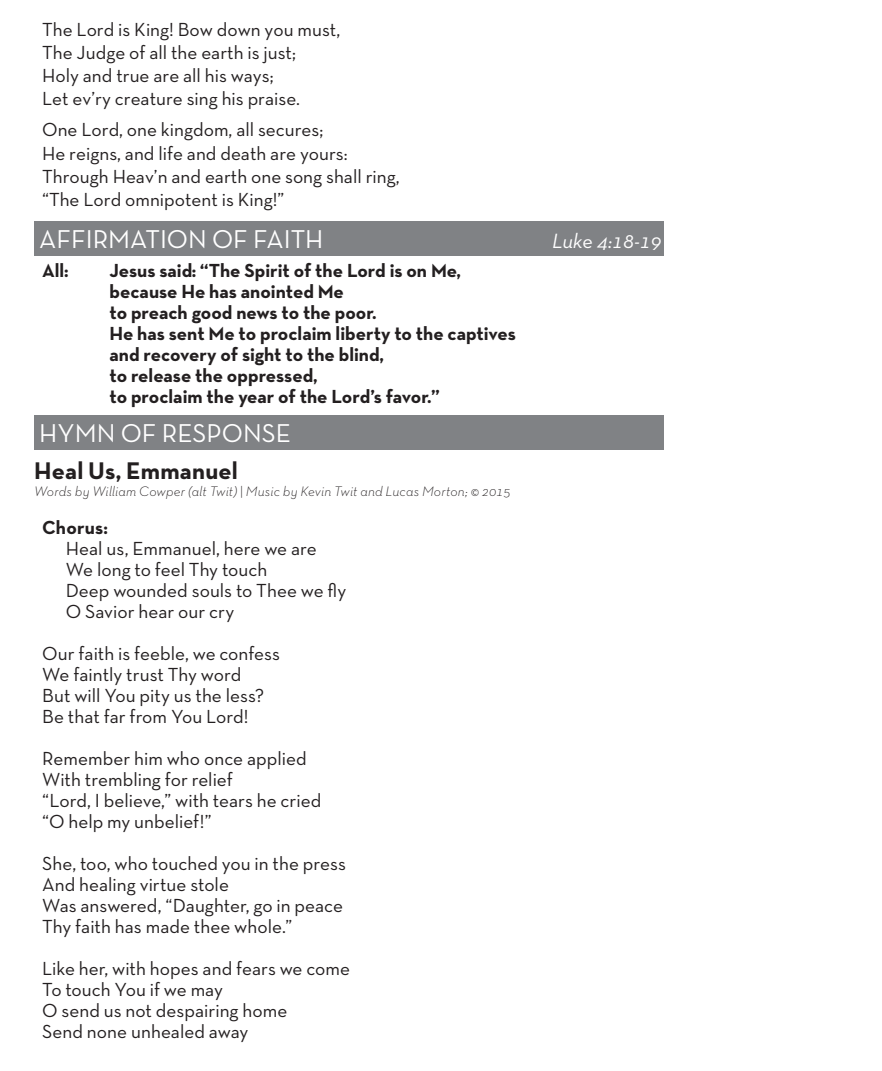
<style>
.page{position:relative;width:882px;height:1071px;background:#fff}
.page>*{position:absolute;margin:0;border:0;box-sizing:border-box;transform-origin:0 0}
.t1{font:26.25px "Neutra Text TF";color:#fff}
.MAIN_BOX_STYLE_1{font:700 24.5px "Neutra Text TF";letter-spacing:.01em;color:#231f20}
.t2{font:italic 21px "Neutra Text TF";color:#fff}
.MAIN_BOX_STYLE_1-2{font:19.25px "Neutra Text TF";color:#231f20}
.MAIN_BOX_STYLE_1-3{font:700 19.25px "Neutra Text TF";color:#231f20}
.MAIN_BOX_STYLE_1-4{font:italic 300 14px "Neutra Text TF";letter-spacing:.01em;color:#231f20}
.s1{font-style:normal}
</style>
<div class="page">
<div style="left:34px;top:221px;width:630px;height:35px;background:#808285"></div>
<div style="left:34px;top:415px;width:630px;height:35px;background:#808285"></div>
<p class="MAIN_BOX_STYLE_1-2" style="left:42px;top:18px;width:300px">The Lord is King! Bow down you must,</p>
<p class="MAIN_BOX_STYLE_1-2" style="left:42px;top:41px;width:255px">The Judge of all the earth is just;</p>
<p class="MAIN_BOX_STYLE_1-2" style="left:42px;top:64px;width:233px">Holy and true are all his ways;</p>
<p class="MAIN_BOX_STYLE_1-2" style="left:42px;top:87px;width:260px">Let ev’ry creature sing his praise.</p>
<p class="MAIN_BOX_STYLE_1-2" style="left:42px;top:118px;width:283px">One Lord, one kingdom, all secures;</p>
<p class="MAIN_BOX_STYLE_1-2" style="left:42px;top:141px;width:307px">He reigns, and life and death are yours:</p>
<p class="MAIN_BOX_STYLE_1-2" style="left:42px;top:164px;width:359px">Through Heav’n and earth one song shall ring,</p>
<p class="MAIN_BOX_STYLE_1-2" style="left:42px;top:188px;width:244px">“The Lord omnipotent is King!”</p>
<p class="t1" style="left:39px;top:223px;width:286px">AFFIRMATION OF FAITH</p>
<p class="t2" style="left:552px;top:228px;width:111px">Luke 4:18-19</p>
<p class="MAIN_BOX_STYLE_1-3" style="left:42px;top:258px;width:28px">All:</p>
<p class="MAIN_BOX_STYLE_1-3" style="left:110px;top:258px;width:353px">Jesus said: “The Spirit of the Lord is on Me,</p>
<p class="MAIN_BOX_STYLE_1-3" style="left:110px;top:279px;width:236px">because He has anointed Me</p>
<p class="MAIN_BOX_STYLE_1-3" style="left:110px;top:300px;width:268px">to preach good news to the poor.</p>
<p class="MAIN_BOX_STYLE_1-3" style="left:110px;top:321px;width:408px">He has sent Me to proclaim liberty to the captives</p>
<p class="MAIN_BOX_STYLE_1-3" style="left:110px;top:342px;width:276px">and recovery of sight to the blind,</p>
<p class="MAIN_BOX_STYLE_1-3" style="left:110px;top:363px;width:209px">to release the oppressed,</p>
<p class="MAIN_BOX_STYLE_1-3" style="left:110px;top:384px;width:332px">to proclaim the year of the Lord’s favor.”</p>
<p class="t1" style="left:39px;top:417px;width:253px">HYMN OF RESPONSE</p>
<p class="MAIN_BOX_STYLE_1" style="left:34px;top:455px;width:205px">Heal Us, Emmanuel</p>
<p class="MAIN_BOX_STYLE_1-4" style="left:34px;top:482px;width:478px">Words by William Cowper (alt Twit) <span class="s1">|</span> Music by Kevin Twit and Lucas Morton; © 2015</p>
<p class="MAIN_BOX_STYLE_1-3" style="left:42px;top:515px;width:67px">Chorus:</p>
<p class="MAIN_BOX_STYLE_1-2" style="left:66px;top:536px;width:252px">Heal us, Emmanuel, here we are</p>
<p class="MAIN_BOX_STYLE_1-2" style="left:66px;top:557px;width:203px">We long to feel Thy touch</p>
<p class="MAIN_BOX_STYLE_1-2" style="left:66px;top:578px;width:282px">Deep wounded souls to Thee we fly</p>
<p class="MAIN_BOX_STYLE_1-2" style="left:66px;top:599px;width:170px">O Savior hear our cry</p>
<p class="MAIN_BOX_STYLE_1-2" style="left:42px;top:641px;width:240px">Our faith is feeble, we confess</p>
<p class="MAIN_BOX_STYLE_1-2" style="left:42px;top:662px;width:201px">We faintly trust Thy word</p>
<p class="MAIN_BOX_STYLE_1-2" style="left:42px;top:683px;width:224px">But will You pity us the less?</p>
<p class="MAIN_BOX_STYLE_1-2" style="left:42px;top:704px;width:208px">Be that far from You Lord!</p>
<p class="MAIN_BOX_STYLE_1-2" style="left:42px;top:746px;width:266px">Remember him who once applied</p>
<p class="MAIN_BOX_STYLE_1-2" style="left:42px;top:767px;width:192px">With trembling for relief</p>
<p class="MAIN_BOX_STYLE_1-2" style="left:42px;top:788px;width:281px">“Lord, I believe,” with tears he cried</p>
<p class="MAIN_BOX_STYLE_1-2" style="left:42px;top:809px;width:171px">“O help my unbelief!”</p>
<p class="MAIN_BOX_STYLE_1-2" style="left:42px;top:851px;width:305px">She, too, who touched you in the press</p>
<p class="MAIN_BOX_STYLE_1-2" style="left:42px;top:872px;width:188px">And healing virtue stole</p>
<p class="MAIN_BOX_STYLE_1-2" style="left:42px;top:893px;width:302px">Was answered, “Daughter, go in peace</p>
<p class="MAIN_BOX_STYLE_1-2" style="left:42px;top:914px;width:252px">Thy faith has made thee whole.”</p>
<p class="MAIN_BOX_STYLE_1-2" style="left:42px;top:956px;width:310px">Like her, with hopes and fears we come</p>
<p class="MAIN_BOX_STYLE_1-2" style="left:42px;top:977px;width:182px">To touch You if we may</p>
<p class="MAIN_BOX_STYLE_1-2" style="left:42px;top:998px;width:247px">O send us not despairing home</p>
<p class="MAIN_BOX_STYLE_1-2" style="left:42px;top:1019px;width:208px">Send none unhealed away</p>
</div>
